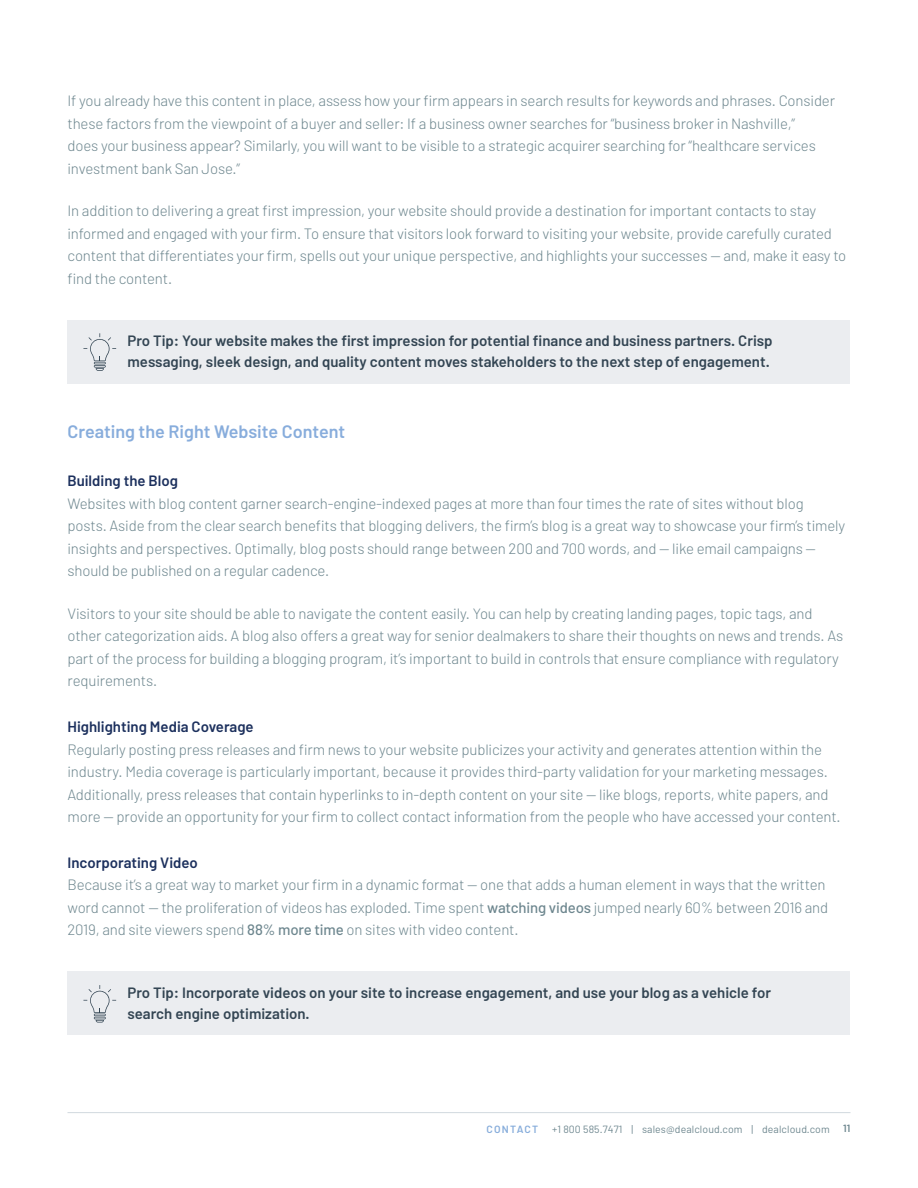
<style>
.page{position:relative;width:918px;height:1188px;background:#fff}
.page>*{position:absolute;margin:0;border:0;box-sizing:border-box;transform-origin:0 0}
.t1{font:600 18px "Barlow";color:#88addc}
.t2{font:300 15px/22.5px "Barlow";letter-spacing:-.01em;color:#6e878f}
.t3{font:600 15px/21px "Barlow";color:#334553}
.t4{font:600 15px "Barlow";color:#1c305d}
.t5{font:10.5px "Barlow";letter-spacing:.01em;color:#6e878f}
.t6{font:600 10.5px "Barlow";color:#6e878f}
.s1{font-weight:500}
.s2{font-weight:600;color:#87addb}
</style>
<div class="page">
<hr style="left:68px;top:1112px;width:782px;height:1px;background:#d1d9de">
<div style="left:68px;top:320px;width:782px;height:63px;background:#ebedf0"></div>
<svg style="left:83px;top:333px;width:33px;height:38px"></svg>
<div style="left:68px;top:971px;width:782px;height:64px;background:#ebedf0"></div>
<svg style="left:83px;top:985px;width:33px;height:38px"></svg>
<p class="t2" style="left:68px;top:89px;width:769px">If you already have this content in place, assess how your firm appears in search results for keywords and phrases. Consider these factors from the viewpoint of a buyer and seller: If a business owner searches for “business broker in Nashville,”<br>does your business appear? Similarly, you will want to be visible to a strategic acquirer searching for “healthcare services investment bank San Jose.”</p>
<p class="t2" style="left:68px;top:199px;width:780px">In addition to delivering a great first impression, your website should provide a destination for important contacts to stay informed and engaged with your firm. To ensure that visitors look forward to visiting your website, provide carefully curated content that differentiates your firm, spells out your unique perspective, and highlights your successes — and, make it easy to find the content.</p>
<p class="t3" style="left:127px;top:330px;width:647px">Pro Tip: Your website makes the first impression for potential finance and business partners. Crisp messaging, sleek design, and quality content moves stakeholders to the next step of engagement.</p>
<p class="t1" style="left:68px;top:420px;width:279px">Creating the Right Website Content</p>
<p class="t4" style="left:68px;top:471px;width:112px">Building the Blog</p>
<p class="t2" style="left:68px;top:492px;width:779px">Websites with blog content garner search-engine-indexed pages at more than four times the rate of sites without blog posts. Aside from the clear search benefits that blogging delivers, the firm’s blog is a great way to showcase your firm’s timely insights and perspectives. Optimally, blog posts should range between 200 and 700 words, and — like email campaigns — should be published on a regular cadence.</p>
<p class="t2" style="left:68px;top:602px;width:777px">Visitors to your site should be able to navigate the content easily. You can help by creating landing pages, topic tags, and other categorization aids. A blog also offers a great way for senior dealmakers to share their thoughts on news and trends. As part of the process for building a blogging program, it’s important to build in controls that ensure compliance with regulatory requirements.</p>
<p class="t4" style="left:68px;top:717px;width:188px">Highlighting Media Coverage</p>
<p class="t2" style="left:68px;top:738px;width:775px">Regularly posting press releases and firm news to your website publicizes your activity and generates attention within the industry. Media coverage is particularly important, because it provides third-party validation for your marketing messages.<br>Additionally, press releases that contain hyperlinks to in-depth content on your site — like blogs, reports, white papers, and more — provide an opportunity for your firm to collect contact information from the people who have accessed your content.</p>
<p class="t4" style="left:68px;top:853px;width:132px">Incorporating Video</p>
<p class="t2" style="left:68px;top:873px;width:762px">Because it’s a great way to market your firm in a dynamic format — one that adds a human element in ways that the written word cannot — the proliferation of videos has exploded. Time spent <span class="s1">watching videos</span> jumped nearly 60% between 2016 and<br>2019, and site viewers spend <span class="s1">88% more time</span> on sites with video content.</p>
<p class="t3" style="left:127px;top:981px;width:645px">Pro Tip: Incorporate videos on your site to increase engagement, and use your blog as a vehicle for search engine optimization.</p>
<p class="t5" style="left:486px;top:1122px;width:345px"><span class="s2">CONTACT</span> +1 800 585.7471 | sales@dealcloud.com | dealcloud.com</p>
<p class="t6" style="left:843px;top:1121px;width:9px">11</p>
</div>
